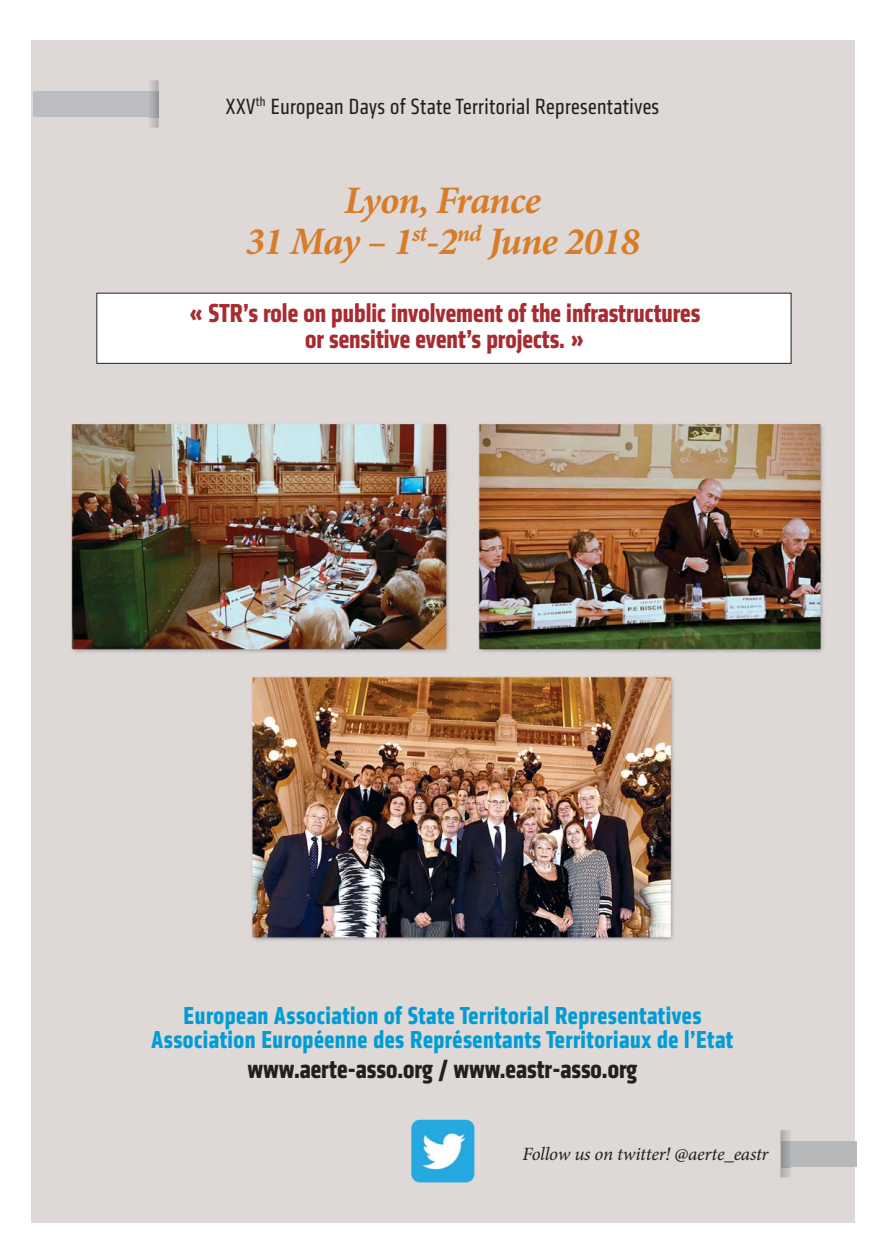
<style>
.page{position:relative;width:885px;height:1259px;background:#fff}
.page>*{position:absolute;margin:0;border:0;box-sizing:border-box;transform-origin:0 0}
.t1{font:italic 700 39px/40.5px "Minion Pro";letter-spacing:-.02em;color:#d77d2a;text-align:center}
.t2{font:700 condensed 27px/26.1px "Klavika";color:#a72c31;text-align:center}
.t3{font:700 condensed 27px "Klavika";color:#231f20}
.t4{font:700 condensed 25.5px/24px "Klavika";letter-spacing:.02em;color:#009cd5;text-align:center}
.t5{font:condensed 22.8px "Klavika";letter-spacing:.02em;color:#231f20}
.t6{font:italic 18.75px "Minion Pro";letter-spacing:-.015em;color:#231f20}
</style>
<div class="page">
<div style="left:32px;top:40px;width:823px;height:1182px;background:#ded8d6"></div>
<div style="left:33px;top:91px;width:125px;height:26px;background:#bbbdc0"></div>
<div style="left:780px;top:1141px;width:76px;height:26px;background:#b6b8ba"></div>
<img style="left:780px;top:1130px;width:10px;height:47px">
<img style="left:780px;top:1141px;width:10px;height:26px">
<img style="left:65px;top:422px;width:760px;height:519px">
<div style="left:97px;top:293px;width:694px;height:70px;background:#fff"></div>
<div style="left:96px;top:293px;width:695px;height:71px;border:1px solid #231f20"></div>
<img style="left:411px;top:1119px;width:63px;height:63px;border-radius:9px">
<p class="t5" style="left:226px;top:98px;width:434px">XXV<sup>th</sup> European Days of State Territorial Representatives</p>
<h1 class="t1" style="left:245px;top:184px;width:395px">Lyon, France<br>31 May – 1<sup>st</sup>-2<sup>nd</sup> June 2018</h1>
<p class="t2" style="left:189px;top:302px;width:513px">« STR’s role on public involvement of the infrastructures or sensitive event’s projects. »</p>
<p class="t4" style="left:152px;top:1005px;width:583px">European Association of State Territorial Representatives<br>Association Européenne des Représentants Territoriaux de l’Etat</p>
<p class="t3" style="left:248px;top:1058px;width:390px">www.aerte-asso.org / www.eastr-asso.org</p>
<p class="t6" style="left:522px;top:1146px;width:247px">Follow us on twitter! @aerte_eastr</p>
</div>
